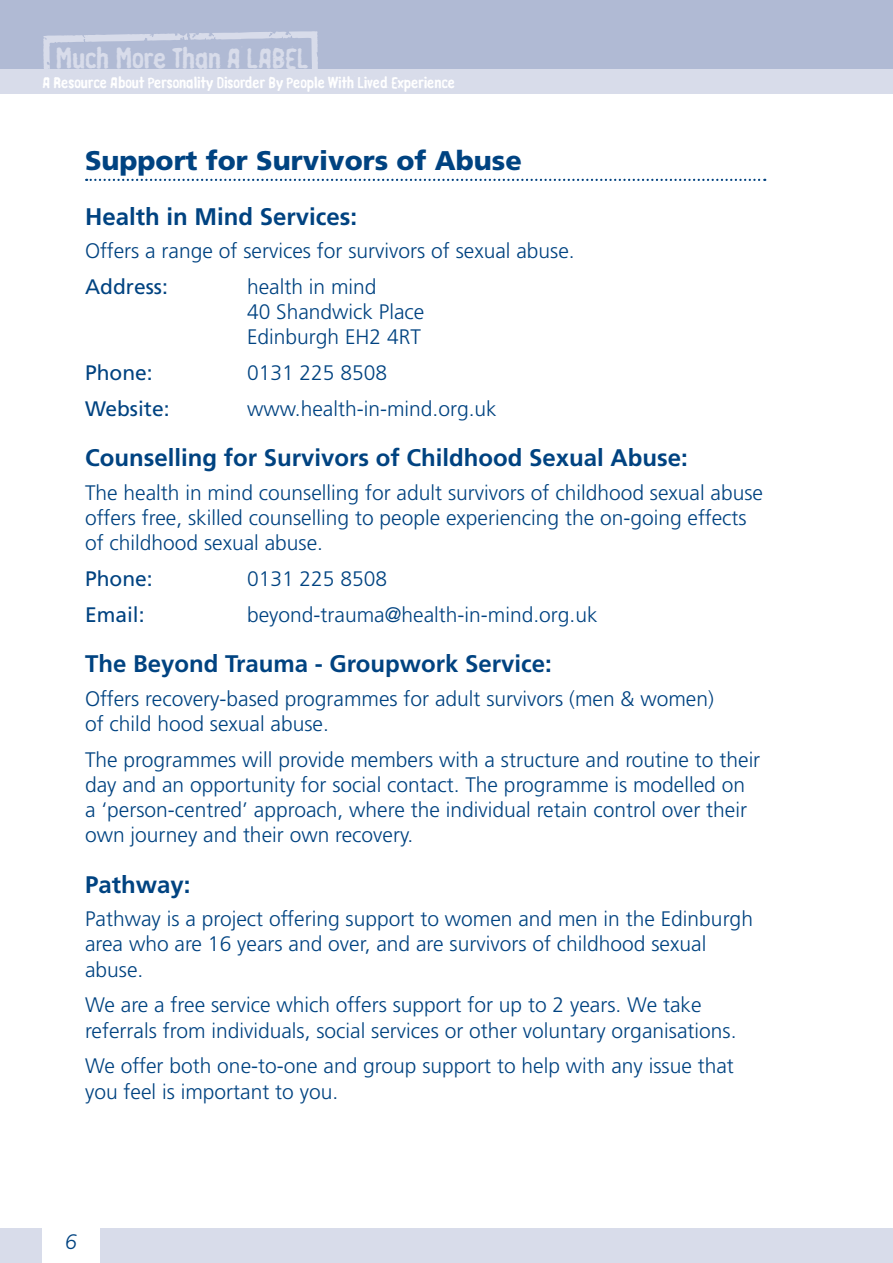
<style>
.page{position:relative;width:893px;height:1263px;background:#fff}
.page>*{position:absolute;margin:0;border:0;box-sizing:border-box;transform-origin:0 0}
.t1{font:900 27px "Frutiger LT";color:#004381}
.t2{font:27px "Linotype Russisch Brot Eat Text";letter-spacing:-.01em;color:#d8dcea}
.t3{font:700 24px "Frutiger LT";color:#004381}
.t4{font:300 21px/25.2px "Frutiger LT";color:#004381}
.t5{font:21px "Frutiger LT";color:#004381}
.t6{font:italic 300 21px "Frutiger LT";color:#004381}
.t7{font:15px "Linotype Russisch Brot Eat Text";color:#fff}
</style>
<div class="page">
<div style="left:0;top:68px;width:893px;height:26px;background:#d8dcea"></div>
<div style="left:0;top:1229px;width:893px;height:34px;background:#d8dcea"></div>
<div style="left:0;top:0;width:893px;height:68px;background:#b0bad4"></div>
<svg style="left:43px;top:31px;width:276px;height:38px"></svg>
<div style="left:43px;top:1229px;width:57px;height:34px;background:#fff"></div>
<svg style="left:86px;top:179px;width:679px;height:2px"></svg>
<p class="t2" style="left:55px;top:40px;width:254px">Much More Than A LABEL</p>
<p class="t7" style="left:43px;top:72px;width:414px">A Resource About Personality Disorder By People With Lived Experience</p>
<p class="t1" style="left:85px;top:144px;width:438px">Support for Survivors of Abuse</p>
<p class="t3" style="left:85px;top:202px;width:274px">Health in Mind Services:</p>
<p class="t4" style="left:85px;top:239px;width:491px">Offers a range of services for survivors of sexual abuse.</p>
<p class="t5" style="left:85px;top:274px;width:84px">Address:</p>
<p class="t4" style="left:247px;top:274px;width:179px">health in mind<br>40 Shandwick Place<br>Edinburgh EH2 4RT</p>
<p class="t5" style="left:85px;top:361px;width:69px">Phone:</p>
<p class="t4" style="left:247px;top:361px;width:142px">0131 225 8508</p>
<p class="t5" style="left:85px;top:396px;width:86px">Website:</p>
<p class="t4" style="left:247px;top:397px;width:251px">www.health-in-mind.org.uk</p>
<p class="t3" style="left:85px;top:444px;width:604px">Counselling for Survivors of Childhood Sexual Abuse:</p>
<p class="t4" style="left:85px;top:480px;width:679px">The health in mind counselling for adult survivors of childhood sexual abuse offers free, skilled counselling to people experiencing the on-going effects of childhood sexual abuse.</p>
<p class="t5" style="left:85px;top:566px;width:69px">Phone:</p>
<p class="t4" style="left:247px;top:567px;width:142px">0131 225 8508</p>
<p class="t5" style="left:85px;top:602px;width:61px">Email:</p>
<p class="t4" style="left:247px;top:602px;width:352px">beyond-trauma@health-in-mind.org.uk</p>
<p class="t3" style="left:85px;top:650px;width:468px">The Beyond Trauma - Groupwork Service:</p>
<p class="t4" style="left:85px;top:686px;width:630px">Offers recovery-based programmes for adult survivors (men &amp; women) of child hood sexual abuse.</p>
<p class="t4" style="left:85px;top:747px;width:677px">The programmes will provide members with a structure and routine to their day and an opportunity for social contact. The programme is modelled on a ‘person-centred’ approach, where the individual retain control over their own journey and their own recovery.</p>
<p class="t3" style="left:85px;top:870px;width:107px">Pathway:</p>
<p class="t4" style="left:85px;top:907px;width:669px">Pathway is a project offering support to women and men in the Edinburgh area who are 16 years and over, and are survivors of childhood sexual abuse.</p>
<p class="t4" style="left:85px;top:993px;width:653px">We are a free service which offers support for up to 2 years. We take referrals from individuals, social services or other voluntary organisations.</p>
<p class="t4" style="left:85px;top:1054px;width:650px">We offer both one-to-one and group support to help with any issue that you feel is important to you.</p>
<p class="t6" style="left:65px;top:1230px;width:13px">6</p>
</div>
